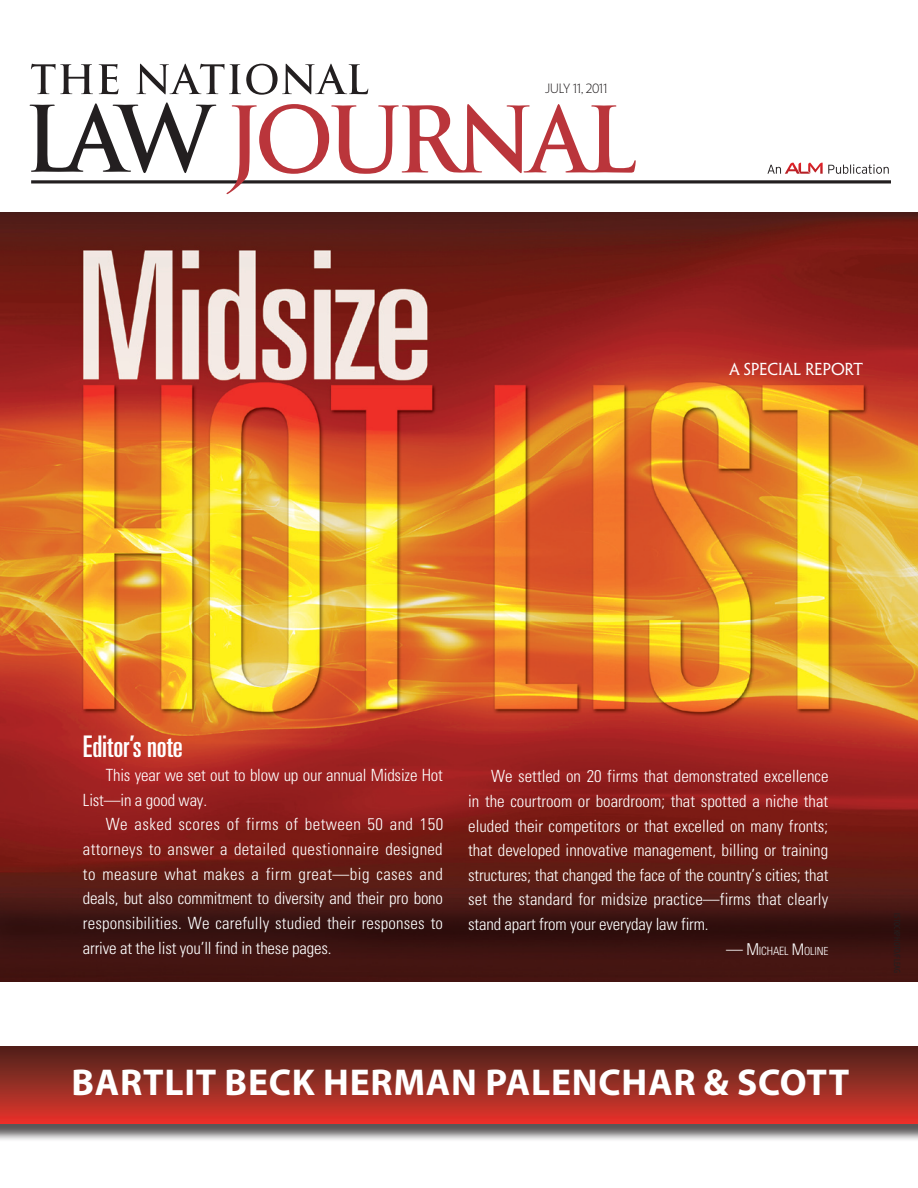
<style>
.page{position:relative;width:918px;height:1188px;background:#fff}
.page>*{position:absolute;margin:0;border:0;box-sizing:border-box;transform-origin:0 0}
.t1{font:700 37.5px "Myriad Pro";letter-spacing:.02em;color:#fff}
.t2{font:ultra-condensed 29.85px "Univers LT Std";color:#fff}
.t3{font:300 condensed 16.8px/24.6px "Univers LT Std";letter-spacing:-.01em;color:#fff;text-align:justify}
.t4{font:15.6px "Penumbra Half Serif Std";letter-spacing:-.01em;color:#fff}
.t5{font:300 12px "Penumbra Flare Std";letter-spacing:-.01em;color:#231f20}
.t6{font:300 condensed 11.4px "Univers LT Std";letter-spacing:-.015em;color:#fff}
.s1{font-size:16.8px}
.s2{font-size:16.35px}
.s3{font-size:15.9px}
.s4{font-size:11.1px}
</style>
<div class="page">
<hr style="left:31px;top:180px;width:860px;height:3px;background:#231f20">
<svg style="left:227px;top:104px;width:409px;height:90px"></svg>
<svg style="left:31px;top:64px;width:337px;height:31px"></svg>
<svg style="left:30px;top:102px;width:186px;height:71px"></svg>
<svg style="left:767px;top:163px;width:122px;height:11px"></svg>
<img style="left:0;top:213px;width:918px;height:768px">
<div style="left:0;top:1048px;width:918px;height:94px;background:#231f20;opacity:.75"></div>
<div style="left:0;top:1046px;width:918px;height:77px;background:linear-gradient(to bottom,#4a221b,#e3352c)"></div>
<p class="t5" style="left:545px;top:82px;width:64px">July 11, 2011</p>
<p class="t4" style="left:729px;top:360px;width:135px">A SPECIAL REPORT</p>
<h2 class="t2" style="left:83px;top:729px;width:101px">Editor’s note</h2>
<p class="t3" style="left:83px;top:763px;width:362px;text-indent:23px">This year we set out to blow up our annual Midsize Hot<br>List—in a good way.</p>
<p class="t3" style="left:83px;top:812px;width:362px;text-indent:23px">We asked scores of firms of between 50 and 150 attorneys to answer a detailed questionnaire designed to measure what makes a firm great—big cases and deals, but also commitment to diversity and their pro bono responsibilities. We carefully studied their responses to arrive at the list you’ll find in these pages.</p>
<p class="t3" style="left:468px;top:764px;width:362px;text-indent:23px">We settled on 20 firms that demonstrated excellence in the courtroom or boardroom; that spotted a niche that eluded their competitors or that excelled on many fronts; that developed innovative management, billing or training structures; that changed the face of the country’s cities; that set the standard for midsize practice—firms that clearly stand apart from your everyday law firm.</p>
<p class="t6" style="left:726px;top:944px;width:104px"><span class="s1">—</span> <span class="s2">M</span>ICHAEL <span class="s3">M</span><span class="s4">OLINE</span></p>
<h1 class="t1" style="left:72px;top:1058px;width:779px">BARTLIT BECK HERMAN PALENCHAR &amp; SCOTT</h1>
</div>
